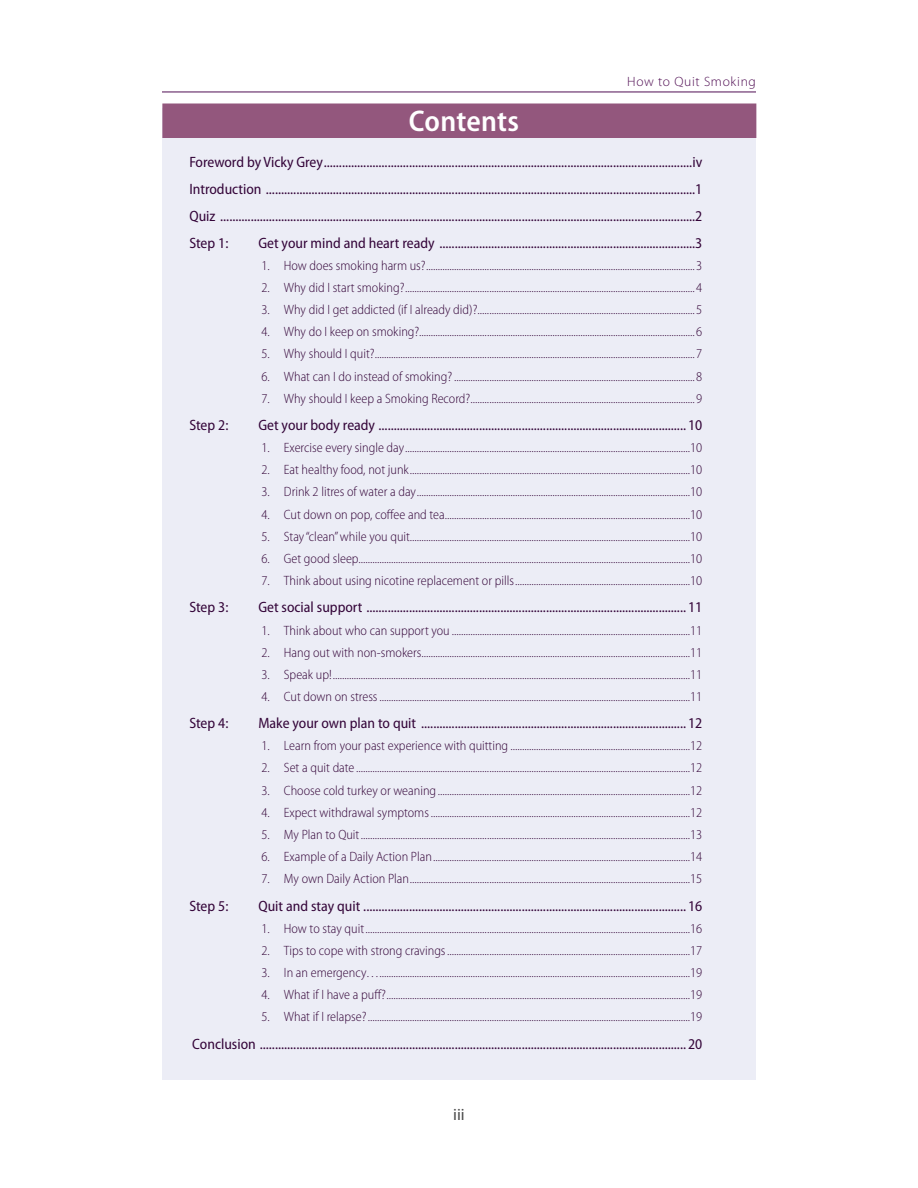
<style>
.page{position:relative;width:918px;height:1188px;background:#fff}
.page>*{position:absolute;margin:0;border:0;box-sizing:border-box;transform-origin:0 0}
.t1{font:600 semi-condensed 30px "Myriad Pro";letter-spacing:.005em;color:#fff}
.t2{font:16.5px "Myriad Pro";color:#4c4c4c}
.t3{font:semi-condensed 15px/27px "Myriad Pro";color:#340539;text-align:justify}
.t4{font:300 semi-condensed 13.5px "Myriad Pro";color:#340539}
.t5{font:300 13.5px "Myriad Pro";letter-spacing:.05em;color:#500e53}
</style>
<div class="page">
<hr style="left:162px;top:92px;width:594px;height:1px;background:#500e53">
<div style="left:162px;top:108px;width:594px;height:972px;background:#ecedf6"></div>
<div style="left:162px;top:104px;width:594px;height:34px;background:#93577d"></div>
<p class="t5" style="left:627px;top:73px;width:130px">How to Quit Smoking</p>
<h1 class="t1" style="left:409px;top:102px;width:112px">Contents</h1>
<p class="t3" style="left:189px;top:148px;width:515px">Foreword by Vicky Grey.........................................................................................................................iv Introduction .............................................................................................................................................1<br>Quiz ............................................................................................................................................................2<br>Step 1:</p>
<p class="t3" style="left:258px;top:229px;width:445px">Get your mind and heart ready ....................................................................................3</p>
<p class="t4" style="left:261px;top:257px;width:443px">1. How does smoking harm us?...................................................................................................................3</p>
<p class="t4" style="left:261px;top:279px;width:443px">2. Why did I start smoking?............................................................................................................................4</p>
<p class="t4" style="left:261px;top:302px;width:443px">3. Why did I get addicted (if I already did)?.............................................................................................5</p>
<p class="t4" style="left:261px;top:324px;width:443px">4. Why do I keep on smoking?......................................................................................................................6</p>
<p class="t4" style="left:261px;top:346px;width:443px">5. Why should I quit?.........................................................................................................................................7</p>
<p class="t4" style="left:261px;top:368px;width:443px">6. What can I do instead of smoking?.......................................................................................................8</p>
<p class="t4" style="left:261px;top:390px;width:443px">7. Why should I keep a Smoking Record?................................................................................................9</p>
<p class="t3" style="left:189px;top:411px;width:41px">Step 2:</p>
<p class="t3" style="left:258px;top:411px;width:445px">Get your body ready ..................................................................................................... 10</p>
<p class="t4" style="left:261px;top:440px;width:443px">1. Exercise every single day..........................................................................................................................10</p>
<p class="t4" style="left:261px;top:462px;width:443px">2. Eat healthy food, not junk........................................................................................................................10</p>
<p class="t4" style="left:261px;top:484px;width:443px">3. Drink 2 litres of water a day.....................................................................................................................10</p>
<p class="t4" style="left:261px;top:506px;width:443px">4. Cut down on pop, coffee and tea.........................................................................................................10</p>
<p class="t4" style="left:261px;top:528px;width:443px">5. Stay “clean” while you quit........................................................................................................................10</p>
<p class="t4" style="left:261px;top:551px;width:443px">6. Get good sleep..............................................................................................................................................10</p>
<p class="t4" style="left:261px;top:573px;width:443px">7. Think about using nicotine replacement or pills...........................................................................10</p>
<p class="t3" style="left:189px;top:594px;width:41px">Step 3:</p>
<p class="t3" style="left:258px;top:594px;width:445px">Get social support ......................................................................................................... 11</p>
<p class="t4" style="left:261px;top:622px;width:443px">1. Think about who can support you ......................................................................................................11</p>
<p class="t4" style="left:261px;top:644px;width:443px">2. Hang out with non-smokers...................................................................................................................11</p>
<p class="t4" style="left:261px;top:666px;width:443px">3. Speak up!.........................................................................................................................................................11</p>
<p class="t4" style="left:261px;top:689px;width:443px">4. Cut down on stress.....................................................................................................................................11</p>
<p class="t3" style="left:189px;top:709px;width:41px">Step 4:</p>
<p class="t3" style="left:258px;top:709px;width:445px">Make your own plan to quit ....................................................................................... 12</p>
<p class="t4" style="left:261px;top:738px;width:443px">1. Learn from your past experience with quitting .............................................................................12</p>
<p class="t4" style="left:261px;top:760px;width:443px">2. Set a quit date ...............................................................................................................................................12</p>
<p class="t4" style="left:261px;top:782px;width:443px">3. Choose cold turkey or weaning ............................................................................................................12</p>
<p class="t4" style="left:261px;top:804px;width:443px">4. Expect withdrawal symptoms...............................................................................................................12</p>
<p class="t4" style="left:261px;top:827px;width:443px">5. My Plan to Quit.............................................................................................................................................13</p>
<p class="t4" style="left:261px;top:849px;width:443px">6. Example of a Daily Action Plan..............................................................................................................14</p>
<p class="t4" style="left:261px;top:871px;width:443px">7. My own Daily Action Plan........................................................................................................................15</p>
<p class="t3" style="left:189px;top:892px;width:41px">Step 5:</p>
<p class="t3" style="left:258px;top:892px;width:445px">Quit and stay quit .......................................................................................................... 16</p>
<p class="t4" style="left:261px;top:920px;width:443px">1. How to stay quit...........................................................................................................................................16</p>
<p class="t4" style="left:261px;top:942px;width:443px">2. Tips to cope with strong cravings........................................................................................................17</p>
<p class="t4" style="left:261px;top:965px;width:443px">3. In an emergency….....................................................................................................................................19</p>
<p class="t4" style="left:261px;top:987px;width:443px">4. What if I have a puff?..................................................................................................................................19</p>
<p class="t4" style="left:261px;top:1009px;width:443px">5. What if I relapse?..........................................................................................................................................19</p>
<p class="t3" style="left:192px;top:1030px;width:512px">Conclusion ............................................................................................................................................ 20</p>
<p class="t2" style="left:453px;top:1104px;width:13px">iii</p>
</div>
